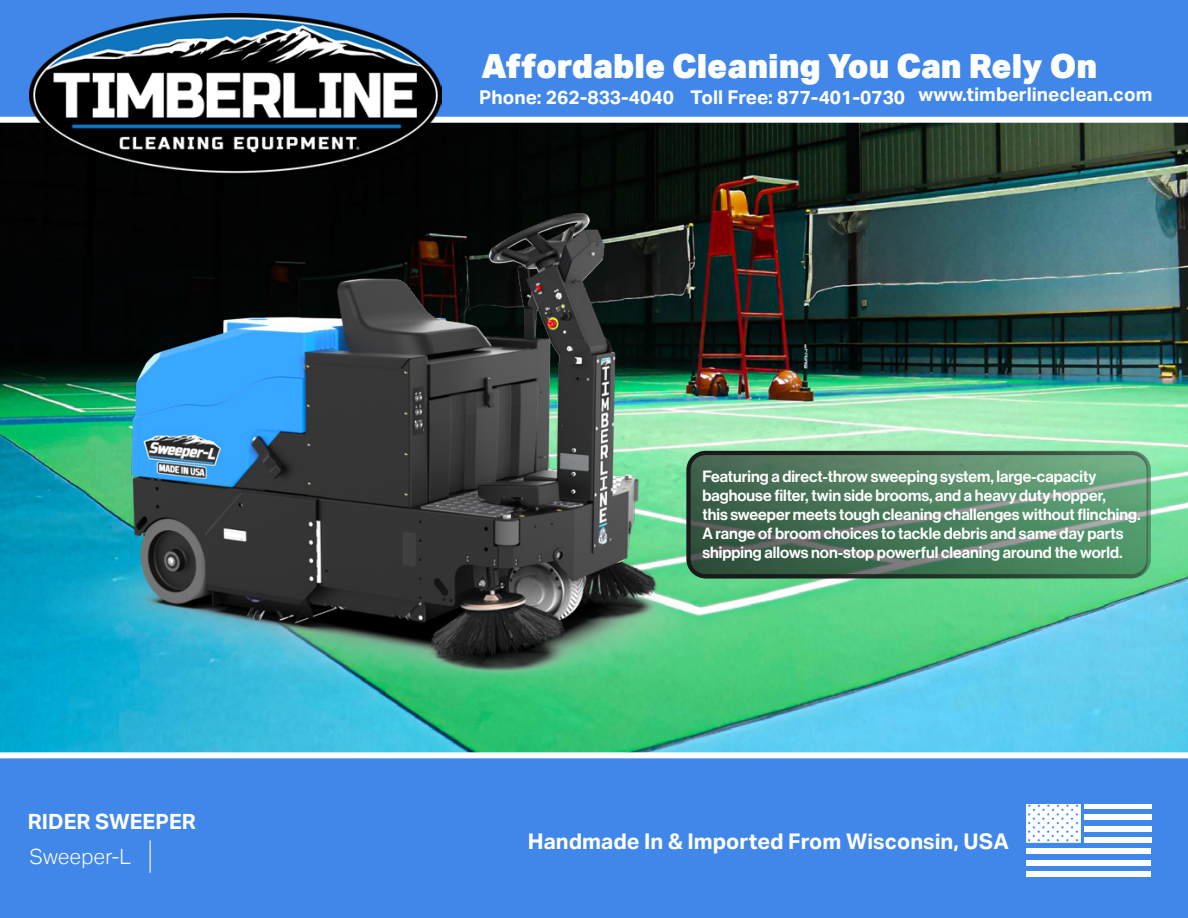
<style>
.page{position:relative;width:1188px;height:918px;background:#fff}
.page>*{position:absolute;margin:0;border:0;box-sizing:border-box;transform-origin:0 0}
.HEADER_white{font:900 33.3px "Aktiv Grotesk";color:#fff}
.HEADER_white-2{font:700 21.6px "Aktiv Grotesk";color:#fff}
.HEADER_white-3{font:700 21px "Aktiv Grotesk";color:#fff}
.HEADER_WHITE_LIGHT{font:300 21px "Aktiv Grotesk";color:#fff}
.HEADER_white-4{font:700 19.05px "Aktiv Grotesk";color:#fff}
.t1{font:15.9px/19px "N Haas Grotesk DS Pro 65 Md";color:#fff}
</style>
<div class="page">
<img style="left:0;top:123px;width:1188px;height:629px">
<img style="left:45px;top:175px;width:727px;height:551px">
<svg style="left:689px;top:452px;width:459px;height:126px;background:#517e61"></svg>
<div style="left:686px;top:451px;width:465px;height:127px;border:4px solid #1a1a1a;border-radius:17px"></div>
<div style="left:0;top:752px;width:1188px;height:166px;background:#4187e9"></div>
<div style="left:0;top:0;width:1188px;height:123px;background:#4187e9"></div>
<img style="left:29px;top:13px;width:413px;height:164px">
<hr style="left:150px;top:840px;width:1px;height:33px;background:#fff">
<div style="left:1026px;top:849px;width:125px;height:5px;background:#fff"></div>
<div style="left:1026px;top:860px;width:125px;height:6px;background:#fff"></div>
<div style="left:1026px;top:872px;width:125px;height:5px;background:#fff"></div>
<div style="left:1084px;top:814px;width:67px;height:6px;background:#fff"></div>
<div style="left:1084px;top:826px;width:67px;height:5px;background:#fff"></div>
<div style="left:1084px;top:837px;width:67px;height:6px;background:#fff"></div>
<div style="left:1084px;top:804px;width:67px;height:5px;background:#fff"></div>
<svg style="left:1026px;top:804px;width:55px;height:39px"></svg>
<p class="HEADER_white-3" style="left:28px;top:809px;width:170px">RIDER SWEEPER</p>
<p class="HEADER_WHITE_LIGHT" style="left:29px;top:844px;width:103px">Sweeper-L</p>
<p class="HEADER_white" style="left:481px;top:44px;width:618px">Affordable Cleaning You Can Rely On</p>
<p class="HEADER_white-4" style="left:479px;top:86px;width:196px">Phone: 262-833-4040</p>
<p class="HEADER_white-4" style="left:691px;top:86px;width:216px">Toll Free: 877-401-0730</p>
<p class="HEADER_white-4" style="left:919px;top:83px;width:235px">www.timberlineclean.com</p>
<p class="t1" style="left:702px;top:467px;width:405px">Featuring a direct-throw sweeping system, large-capacity baghouse filter, twin side brooms, and a heavy duty hopper,</p>
<p class="t1" style="left:702px;top:505px;width:440px">this sweeper meets tough cleaning challenges without flinching.<br>A range of broom choices to tackle debris and same day parts shipping allows non-stop powerful cleaning around the world.</p>
<p class="HEADER_white-2" style="left:528px;top:828px;width:483px">Handmade In &amp; Imported From Wisconsin, USA</p>
</div>
